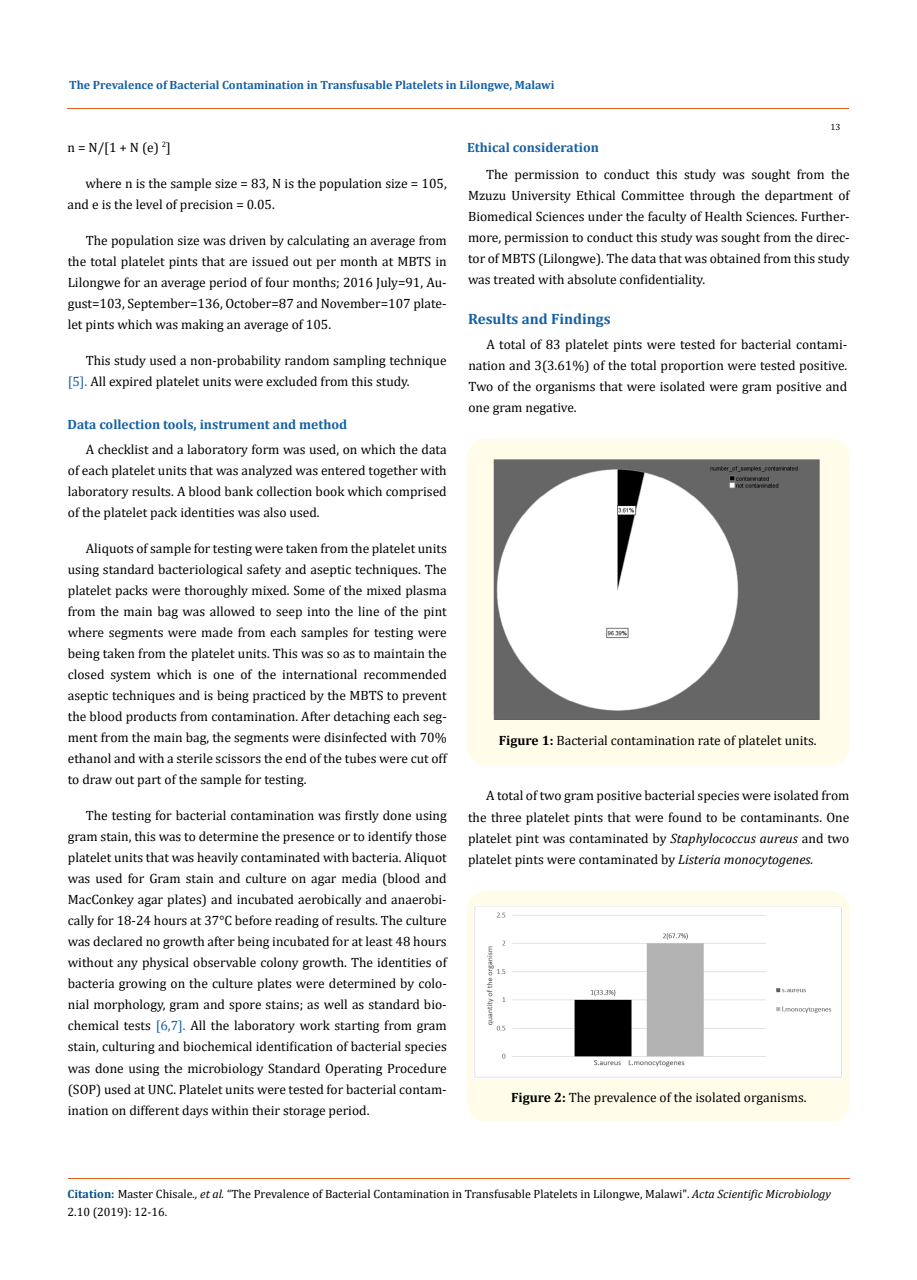
<style>
.page{position:relative;width:917px;height:1280px;background:#fff}
.page>*{position:absolute;margin:0;border:0;box-sizing:border-box;transform-origin:0 0}
.t1{font:700 15px "Cambria";color:#1560a6}
.t2{font:13.5px/21px "Cambria";color:#000;text-align:justify}
.t3{font:700 13.5px "Cambria";color:#1560a6}
.t4{font:12px/18px "Cambria";color:#000}
.t5{font:700 12px "Cambria";color:#1560a6}
.t6{font:9px "Cambria";color:#000}
.s1{color:#1560a6}
.s2{font-weight:700}
.s3{font-style:italic}
.s4{font-weight:700;color:#035089}
</style>
<div class="page">
<hr style="left:67px;top:109px;width:782px;height:1px;background:#e05d1a">
<div style="left:467px;top:438px;width:382px;height:327px;background:#fffde9;border-radius:18px"></div>
<img style="left:493px;top:459px;width:326px;height:260px">
<div style="left:467px;top:891px;width:382px;height:231px;background:#fffde9;border-radius:18px"></div>
<img style="left:474px;top:905px;width:368px;height:173px">
<hr style="left:68px;top:1178px;width:781px;height:1px;background:#e05d1a">
<p class="t5" style="left:69px;top:77px;width:487px">The Prevalence of Bacterial Contamination in Transfusable Platelets in Lilongwe, Malawi</p>
<p class="t6" style="left:830px;top:122px;width:11px">13</p>
<p class="t2" style="left:67px;top:136px;width:105px">n = N/[1 + N (e) <sup>2</sup>]</p>
<p class="t2" style="left:67px;top:172px;width:381px;text-indent:18px">where n is the sample size = 83, N is the population size = 105, and e is the level of precision = 0.05.</p>
<p class="t2" style="left:68px;top:229px;width:380px;text-indent:18px">The population size was driven by calculating an average from the total platelet pints that are issued out per month at MBTS in Lilongwe for an average period of four months; 2016 July=91, Au&shy;gust=103, September=136, October=87 and November=107 plate&shy;let pints which was making an average of 105.</p>
<p class="t2" style="left:68px;top:349px;width:380px;text-indent:18px">This study used a non-probability random sampling technique <span class="s1">[5].</span> All expired platelet units were excluded from this study.</p>
<p class="t3" style="left:67px;top:414px;width:281px">Data collection tools, instrument and method</p>
<p class="t2" style="left:68px;top:439px;width:380px;text-indent:18px">A checklist and a laboratory form was used, on which the data of each platelet units that was analyzed was entered together with laboratory results. A blood bank collection book which comprised of the platelet pack identities was also used.</p>
<p class="t2" style="left:68px;top:538px;width:380px;text-indent:18px">Aliquots of sample for testing were taken from the platelet units using standard bacteriological safety and aseptic techniques. The platelet packs were thoroughly mixed. Some of the mixed plasma from the main bag was allowed to seep into the line of the pint where segments were made from each samples for testing were being taken from the platelet units. This was so as to maintain the closed system which is one of the international recommended aseptic techniques and is being practiced by the MBTS to prevent the blood products from contamination. After detaching each seg&shy;ment from the main bag, the segments were disinfected with 70% ethanol and with a sterile scissors the end of the tubes were cut off to draw out part of the sample for testing.</p>
<p class="t2" style="left:68px;top:805px;width:380px;text-indent:18px">The testing for bacterial contamination was firstly done using gram stain, this was to determine the presence or to identify those platelet units that was heavily contaminated with bacteria. Aliquot was used for Gram stain and culture on agar media (blood and MacConkey agar plates) and incubated aerobically and anaerobi&shy;cally for 18-24 hours at 37°C before reading of results. The culture was declared no growth after being incubated for at least 48 hours without any physical observable colony growth. The identities of bacteria growing on the culture plates were determined by colo&shy;nial morphology, gram and spore stains; as well as standard bio&shy;chemical tests <span class="s1">[6,7].</span> All the laboratory work starting from gram stain, culturing and biochemical identification of bacterial species was done using the microbiology Standard Operating Procedure (SOP) used at UNC. Platelet units were tested for bacterial contam&shy;ination on different days within their storage period.</p>
<p class="t3" style="left:467px;top:137px;width:133px">Ethical consideration</p>
<p class="t2" style="left:468px;top:164px;width:383px;text-indent:18px">The permission to conduct this study was sought from the Mzuzu University Ethical Committee through the department of Biomedical Sciences under the faculty of Health Sciences. Further&shy;more, permission to conduct this study was sought from the direc&shy;tor of MBTS (Lilongwe). The data that was obtained from this study was treated with absolute confidentiality.</p>
<p class="t1" style="left:468px;top:308px;width:144px">Results and Findings</p>
<p class="t2" style="left:468px;top:334px;width:380px;text-indent:18px">A total of 83 platelet pints were tested for bacterial contami&shy;nation and 3(3.61%) of the total proportion were tested positive.<br>Two of the organisms that were isolated were gram positive and one gram negative.</p>
<p class="t2" style="left:499px;top:729px;width:319px"><span class="s2">Figure 1:</span> Bacterial contamination rate of platelet units.</p>
<p class="t2" style="left:468px;top:785px;width:383px;text-indent:18px">A total of two gram positive bacterial species were isolated from the three platelet pints that were found to be contaminants. One platelet pint was contaminated by <span class="s3">Staphylococcus aureus</span> and two platelet pints were contaminated by <span class="s3">Listeria monocytogenes.</span></p>
<p class="t2" style="left:511px;top:1086px;width:297px"><span class="s2">Figure 2:</span> The prevalence of the isolated organisms.</p>
<p class="t4" style="left:68px;top:1184px;width:764px"><span class="s4">Citation:</span> Master Chisale<span class="s3">., et al.</span> “The Prevalence of Bacterial Contamination in Transfusable Platelets in Lilongwe, Malawi". <span class="s3">Acta Scientific Microbiology<br></span>2.10 (2019): 12-16.</p>
</div>
